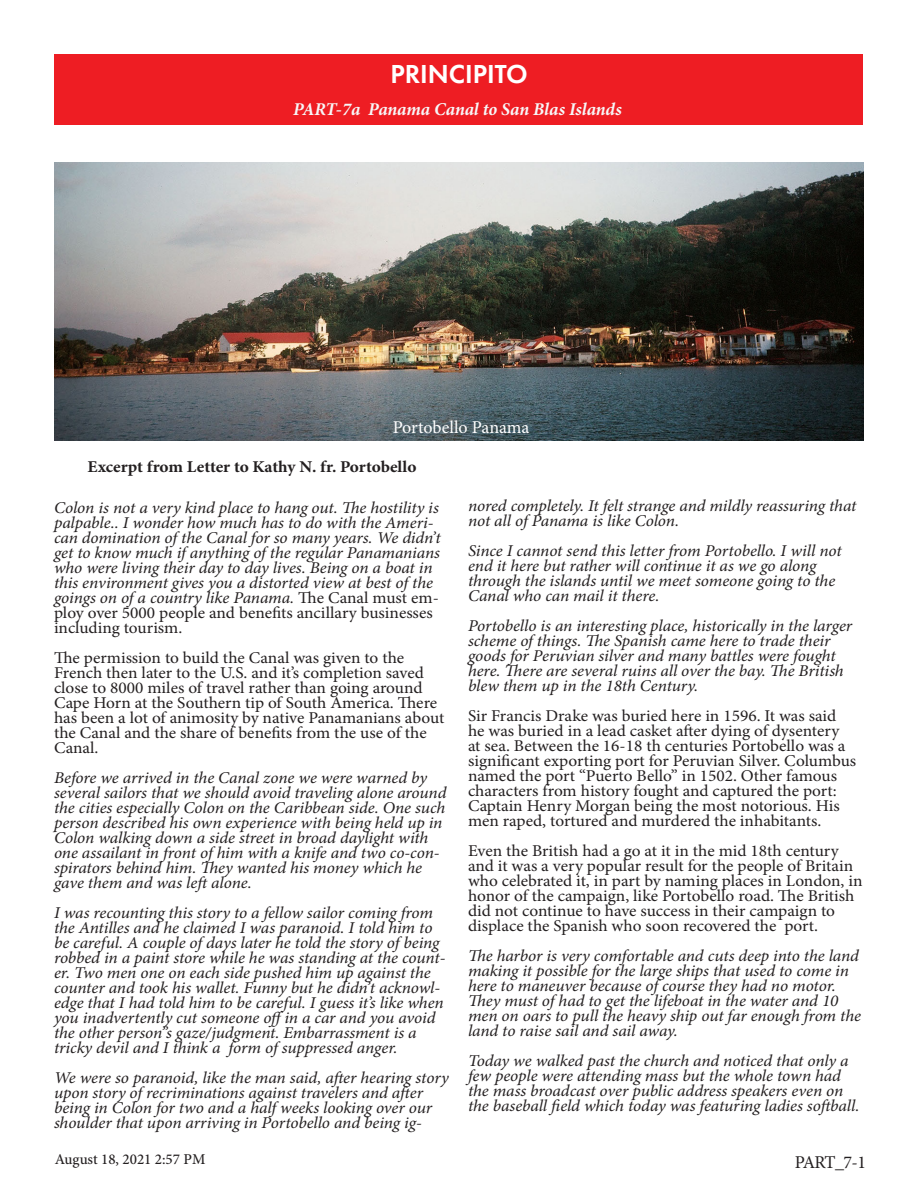
<style>
.page{position:relative;width:918px;height:1188px;background:#fff}
.page>*{position:absolute;margin:0;border:0;box-sizing:border-box;transform-origin:0 0}
.t1{font:600 27px "Futura PT";color:#fff}
.t2{font:italic 700 18px "Minion Pro";letter-spacing:-.005em;color:#f7f7f8}
.t3{font:18px "Minion Pro";letter-spacing:-.005em;color:#fff}
.t4{font:18px "Minion Pro";color:#231f20}
.t5{font:italic 16.5px/15px "Minion Pro";letter-spacing:-.01em;color:#231f20;scale:1.05 1}
.t6{font:16.5px/15px "Minion Pro";color:#231f20;scale:1.05 1}
.t7{font:700 16.5px "Minion Pro";letter-spacing:-.005em;color:#231f20;scale:1.05 1}
.t8{font:500 15px "Minion Pro";color:#231f20}
.s1{font-style:normal}
</style>
<div class="page">
<div style="left:55px;top:54px;width:808px;height:71px;background:#ee1d23"></div>
<img style="left:54px;top:162px;width:810px;height:279px">
<h1 class="t1" style="left:390px;top:57px;width:139px">PRINCIPITO</h1>
<p class="t2" style="left:293px;top:96px;width:330px">PART-7a Panama Canal to San Blas Islands</p>
<p class="t3" style="left:393px;top:415px;width:138px">Portobello Panama</p>
<p class="t7" style="left:87px;top:455px;width:315px">Excerpt from Letter to Kathy N. fr. Portobello</p>
<p class="t5" style="left:54px;top:500px;width:370px">Colon is not a very kind place to hang out. The hostility is palpable.. I wonder how much has to do with the Ameri&shy;can domination of the Canal for so many years. We didn’t get to know much if anything of the regular Panamanians who were living their day to day lives. Being on a boat in this environment gives you a distorted view at best of the goings on of a country like Panama. <span class="s1">The Canal must em&shy;ploy over 5000 people and benefits ancillary businesses including tourism.</span></p>
<p class="t6" style="left:54px;top:650px;width:373px">The permission to build the Canal was given to the French then later to the U.S. and it’s completion saved close to 8000 miles of travel rather than going around Cape Horn at the Southern tip of South America. There has been a lot of animosity by native Panamanians about the Canal and the share of benefits from the use of the Canal.</p>
<p class="t5" style="left:54px;top:770px;width:375px">Before we arrived in the Canal zone we were warned by several sailors that we should avoid traveling alone around the cities especially Colon on the Caribbean side. One such person described his own experience with being held up in Colon walking down a side street in broad daylight with one assailant in front of him with a knife and two co-con&shy;spirators behind him. They wanted his money which he gave them and was left alone.</p>
<p class="t5" style="left:54px;top:905px;width:374px">I was recounting this story to a fellow sailor coming from the Antilles and he claimed I was paranoid. I told him to be careful. A couple of days later he told the story of being robbed in a paint store while he was standing at the count&shy;er. Two men one on each side pushed him up against the counter and took his wallet. Funny but he didn’t acknowl&shy;edge that I had told him to be careful. I guess it’s like when you inadvertently cut someone offin a car and you avoid the other person’’s gaze/judgment. Embarrassment is a tricky devil and I think a form of suppressed anger.</p>
<p class="t5" style="left:54px;top:1070px;width:377px">We were so paranoid, like the man said, after hearing story upon story of recriminations against travelers and after being in Colon for two and a half weeks looking over our shoulder that upon arriving in Portobello and being ig-</p>
<p class="t5" style="left:468px;top:499px;width:371px">nored completely. It felt strange and mildly reassuring that not all of Panama is like Colon.</p>
<p class="t5" style="left:468px;top:544px;width:357px">Since I cannot send this letter from Portobello. I will not end it here but rather will continue it as we go along through the islands until we meet someone going to the Canal who can mail it there.</p>
<p class="t5" style="left:468px;top:619px;width:368px">Portobello is an interesting place, historically in the larger scheme of things. The Spanish came here to trade their goods for Peruvian silver and many battles were fought here. There are several ruins all over the bay. The British blew them up in the 18th Century.</p>
<p class="t6" style="left:468px;top:709px;width:371px">Sir Francis Drake was buried here in 1596. It was said he was buried in a lead casket after dying of dysentery<br>at sea. Between the 16-18 th centuries Portobello was a significant exporting port for Peruvian Silver. Columbus named the port “Puerto Bello” in 1502. Other famous characters from history fought and captured the port:<br>Captain Henry Morgan being the most notorious. His men raped, tortured and murdered the inhabitants.</p>
<p class="t6" style="left:468px;top:844px;width:377px">Even the British had a go at it in the mid 18th century and it was a very popular result for the people of Britain who celebrated it, in part by naming places in London, in honor of the campaign, like Portobello road. The British did not continue to have success in their campaign to displace the Spanish who soon recovered the port.</p>
<p class="t5" style="left:468px;top:949px;width:376px">The harbor is very comfortable and cuts deep into the land making it possible for the large ships that used to come in here to maneuver because of course they had no motor.<br>They must of had to get the lifeboat in the water and 10 men on oars to pull the heavy ship out far enough from the land to raise sail and sail away.</p>
<p class="t5" style="left:468px;top:1054px;width:374px">Today we walked past the church and noticed that only a few people were attending mass but the whole town had the mass broadcast over public address speakers even on the baseball field which today was featuring ladies softball.</p>
<p class="t8" style="left:55px;top:1149px;width:152px">August 18, 2021 2:57 PM</p>
<p class="t4" style="left:795px;top:1150px;width:73px">PART_7-1</p>
</div>
